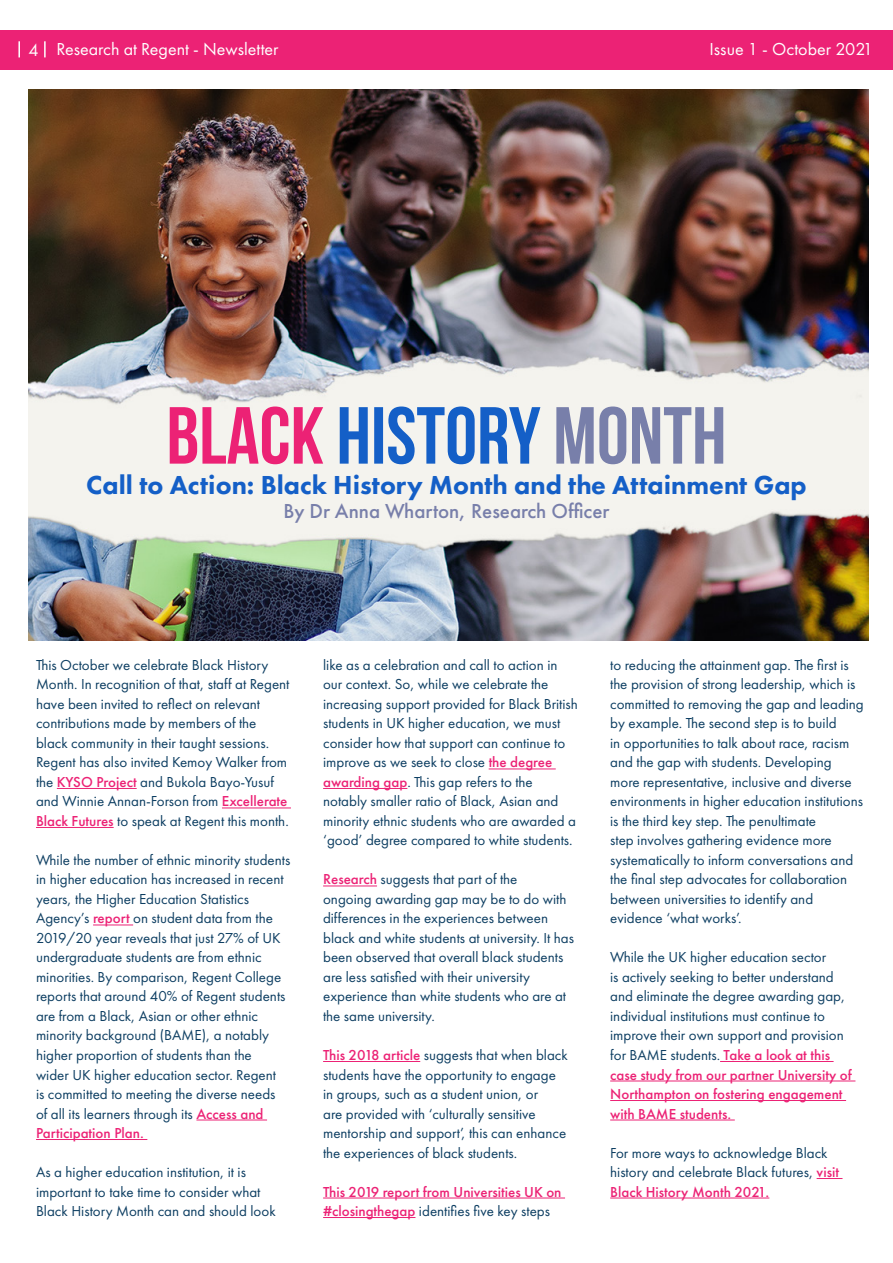
<style>
.page{position:relative;width:893px;height:1263px;background:#fff}
.page>*{position:absolute;margin:0;border:0;box-sizing:border-box;transform-origin:0 0}
.t1{font:800 27px "Futura PT";color:#145fc7}
.t2{font:500 21px "Futura PT";color:#787faa}
.t3{font:18px "Futura PT";color:#fff}
.t4{font:15px/19.5px "Futura PT";color:#0d3e62}
.t5{font:500 15px/19.5px "Futura PT";color:#ec2275}
.s1{font-weight:500;color:#ec2275}
.s2{font-weight:400;color:#0d3e62}
</style>
<div class="page">
<div style="left:0;top:30px;width:893px;height:40px;background:#ec2275"></div>
<svg style="left:18px;top:41px;width:2px;height:16px"></svg>
<svg style="left:44px;top:41px;width:2px;height:16px"></svg>
<img style="left:29px;top:89px;width:840px;height:552px">
<hr style="left:57px;top:788px;width:80px;height:1px;background:#ec2275">
<hr style="left:222px;top:807px;width:69px;height:1px;background:#ec2275">
<hr style="left:36px;top:827px;width:78px;height:1px;background:#ec2275">
<hr style="left:93px;top:924px;width:40px;height:1px;background:#ec2275">
<hr style="left:196px;top:1119px;width:71px;height:1px;background:#ec2275">
<hr style="left:36px;top:1139px;width:111px;height:1px;background:#ec2275">
<hr style="left:489px;top:768px;width:67px;height:1px;background:#ec2275">
<hr style="left:323px;top:788px;width:84px;height:1px;background:#ec2275">
<hr style="left:323px;top:885px;width:54px;height:1px;background:#ec2275">
<hr style="left:323px;top:1061px;width:97px;height:1px;background:#ec2275">
<hr style="left:323px;top:1197px;width:242px;height:1px;background:#ec2275">
<hr style="left:323px;top:1217px;width:92px;height:1px;background:#ec2275">
<hr style="left:720px;top:1061px;width:114px;height:1px;background:#ec2275">
<hr style="left:610px;top:1080px;width:245px;height:1px;background:#ec2275">
<hr style="left:610px;top:1100px;width:236px;height:1px;background:#ec2275">
<hr style="left:610px;top:1119px;width:125px;height:1px;background:#ec2275">
<svg style="left:817px;top:1178px;width:25px;height:1px"></svg>
<hr style="left:610px;top:1197px;width:159px;height:1px;background:#ec2275">
<svg style="left:556px;top:406px;width:167px;height:58px;background:#acafc6"></svg>
<svg style="left:340px;top:406px;width:200px;height:58px;background:#7da4d9"></svg>
<svg style="left:170px;top:406px;width:153px;height:58px;background:#ef85ae"></svg>
<p class="t3" style="left:28px;top:39px;width:12px">4</p>
<p class="t3" style="left:56px;top:39px;width:224px">Research at Regent - Newsletter</p>
<p class="t3" style="left:709px;top:39px;width:165px">Issue 1 - October 2021</p>
<p class="t1" style="left:86px;top:468px;width:722px">Call to Action: Black History Month and the Attainment Gap</p>
<p class="t2" style="left:284px;top:499px;width:327px">By Dr Anna Wharton, Research Officer</p>
<p class="t4" style="left:36px;top:655px;width:255px">This October we celebrate Black History Month. In recognition of that, staff at Regent have been invited to reflect on relevant contributions made by members of the black community in their taught sessions.<br>Regent has also invited Kemoy Walker from the <span class="s1">KYSO Project</span> and Bukola Bayo-Yusuf and Winnie Annan-Forson from <span class="s1">Excellerate Black Futures</span> to speak at Regent this month.</p>
<p class="t4" style="left:36px;top:850px;width:256px">While the number of ethnic minority students in higher education has increased in recent years, the Higher Education Statistics Agency’s <span class="s1">report</span> on student data from the 2019/20 year reveals that just 27% of UK undergraduate students are from ethnic minorities. By comparison, Regent College reports that around 40% of Regent students are from a Black, Asian or other ethnic minority background (BAME), a notably higher proportion of students than the<br>wider UK higher education sector. Regent<br>is committed to meeting the diverse needs of all its learners through its <span class="s1">Access and Participation Plan.</span></p>
<p class="t4" style="left:36px;top:1162px;width:241px">As a higher education institution, it is important to take time to consider what<br>Black History Month can and should look</p>
<p class="t4" style="left:323px;top:655px;width:256px">like as a celebration and call to action in our context. So, while we celebrate the increasing support provided for Black British students in UK higher education, we must consider how that support can continue to improve as we seek to close <span class="s1">the degree awarding gap</span>. This gap refers to the notably smaller ratio of Black, Asian and minority ethnic students who are awarded a ‘good’ degree compared to white students.</p>
<p class="t4" style="left:323px;top:870px;width:253px"><span class="s1">Research</span> suggests that part of the<br>ongoing awarding gap may be to do with differences in the experiences between black and white students at university. It has been observed that overall black students are less satisfied with their university experience than white students who are at the same university.</p>
<p class="t4" style="left:323px;top:1045px;width:246px"><span class="s1">This 2018 article</span> suggests that when black students have the opportunity to engage in groups, such as a student union, or<br>are provided with ‘culturally sensitive mentorship and support’, this can enhance the experiences of black students.</p>
<p class="t5" style="left:323px;top:1182px;width:240px">This 2019 report from Universities UK on #closingthegap <span class="s2">identifies five key steps</span></p>
<p class="t4" style="left:610px;top:655px;width:255px">to reducing the attainment gap. The first is the provision of strong leadership, which is committed to removing the gap and leading by example. The second step is to build<br>in opportunities to talk about race, racism and the gap with students. Developing more representative, inclusive and diverse environments in higher education institutions is the third key step. The penultimate<br>step involves gathering evidence more systematically to inform conversations and the final step advocates for collaboration between universities to identify and evidence ‘what works’.</p>
<p class="t4" style="left:610px;top:948px;width:243px">While the UK higher education sector<br>is actively seeking to better understand and eliminate the degree awarding gap, individual institutions must continue to improve their own support and provision for BAME students. <span class="s1">Take a look at this case study from our partner University of Northampton on fostering engagement with BAME students.</span></p>
<p class="t4" style="left:610px;top:1143px;width:230px">For more ways to acknowledge Black history and celebrate Black futures, <span class="s1">visit<br>Black History Month 2021.</span></p>
</div>
